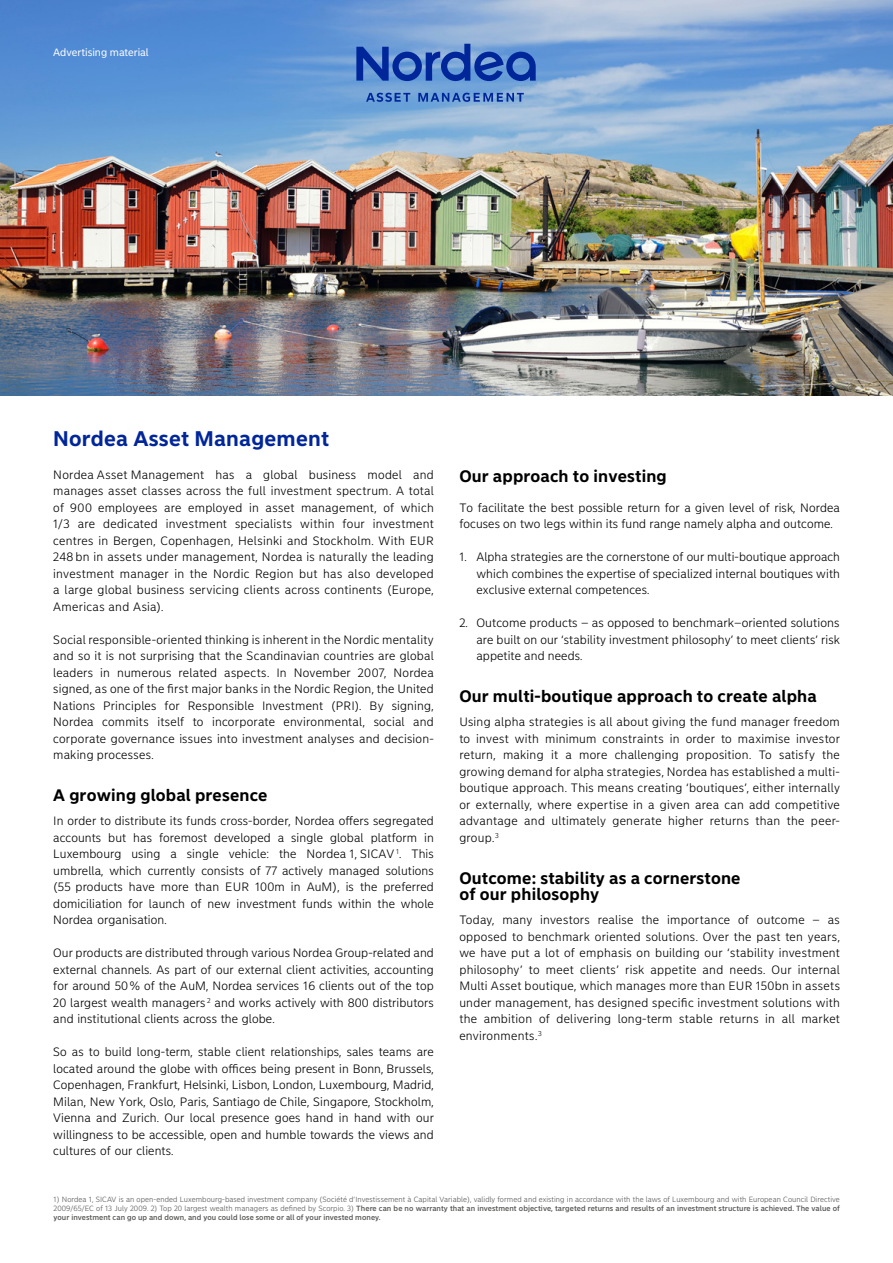
<style>
.page{position:relative;width:893px;height:1263px;background:#fff}
.page>*{position:absolute;margin:0;border:0;box-sizing:border-box;transform-origin:0 0}
.t1{font:700 21px "Nordea Sans Small";letter-spacing:.01em;color:#00269a}
.blue_Subhead{font:700 16.5px "Nordea Sans Small";letter-spacing:.01em;color:#000}
.copy{font:300 12px/16.5px "Nordea Sans Small";letter-spacing:.01em;color:#000;text-align:justify}
.BULLET{font:300 12px/16.5px "Nordea Sans Small";letter-spacing:.01em;color:#000;text-align:justify}
.t2{font:10.5px "Nordea Sans Small";color:#fff}
.t3{font:300 7.5px/9px "Nordea Sans Small";letter-spacing:.01em;color:#575756;text-align:justify}
.s1{font-weight:500}
</style>
<div class="page">
<img style="left:0;top:0;width:893px;height:395px">
<svg style="left:356px;top:44px;width:180px;height:37px;background:#3f6bbc"></svg>
<svg style="left:366px;top:93px;width:44px;height:9px"></svg>
<svg style="left:418px;top:93px;width:106px;height:9px"></svg>
<p class="t2" style="left:53px;top:46px;width:97px">Advertising material</p>
<p class="t1" style="left:53px;top:425px;width:277px">Nordea Asset Management</p>
<p class="copy" style="left:53px;top:466px;width:382px">Nordea Asset Management has a global business model and manages asset classes across the full investment spectrum. A total of 900 employees are employed in asset management, of which 1/3 are dedicated investment specialists within four investment centres in Bergen, Copenhagen, Helsinki and Stockholm. With EUR 248 bn in assets under management, Nordea is naturally the leading investment manager in the Nordic Region but has also developed a large global business servicing clients across continents (Europe, Americas and Asia).</p>
<p class="copy" style="left:53px;top:631px;width:382px">Social responsible-oriented thinking is inherent in the Nordic mentality and so it is not surprising that the Scandinavian countries are global leaders in numerous related aspects. In November 2007, Nordea signed, as one of the first major banks in the Nordic Region, the United Nations Principles for Responsible Investment (PRI). By signing, Nordea commits itself to incorporate environmental, social and corporate governance issues into investment analyses and decision&shy;making processes.</p>
<p class="blue_Subhead" style="left:53px;top:785px;width:216px">A growing global presence</p>
<p class="copy" style="left:53px;top:813px;width:382px">In order to distribute its funds cross-border, Nordea offers segregated accounts but has foremost developed a single global platform in Luxembourg using a single vehicle: the Nordea 1, SICAV <sup>1</sup>. This umbrella, which currently consists of 77 actively managed solutions (55 products have more than EUR 100m in AuM), is the preferred domiciliation for launch of new investment funds within the whole Nordea organisation.</p>
<p class="copy" style="left:53px;top:945px;width:382px">Our products are distributed through various Nordea Group-related and external channels. As part of our external client activities, accounting for around 50 % of the AuM, Nordea services 16 clients out of the top 20 largest wealth managers <sup>2</sup> and works actively with 800 distributors and institutional clients across the globe.</p>
<p class="copy" style="left:53px;top:1044px;width:382px">So as to build long-term, stable client relationships, sales teams are located around the globe with offices being present in Bonn, Brussels, Copenhagen, Frankfurt, Helsinki, Lisbon, London, Luxembourg, Madrid, Milan, New York, Oslo, Paris, Santiago de Chile, Singapore, Stockholm, Vienna and Zurich. Our local presence goes hand in hand with our willingness to be accessible, open and humble towards the views and cultures of our clients.</p>
<p class="blue_Subhead" style="left:459px;top:466px;width:209px">Our approach to investing</p>
<p class="copy" style="left:459px;top:499px;width:382px">To facilitate the best possible return for a given level of risk, Nordea focuses on two legs within its fund range namely alpha and outcome.</p>
<p class="BULLET" style="left:476px;top:549px;width:365px;text-indent:-17px">1. Alpha strategies are the cornerstone of our multi-boutique approach which combines the expertise of specialized internal boutiques with exclusive external competences.</p>
<p class="BULLET" style="left:476px;top:615px;width:365px;text-indent:-17px">2. Outcome products – as opposed to benchmark–oriented solutions are built on our ‘stability investment philosophy’ to meet clients’ risk appetite and needs.</p>
<p class="blue_Subhead" style="left:459px;top:686px;width:359px">Our multi-boutique approach to create alpha</p>
<p class="copy" style="left:459px;top:714px;width:382px">Using alpha strategies is all about giving the fund manager freedom to invest with minimum constraints in order to maximise investor return, making it a more challenging proposition. To satisfy the growing demand for alpha strategies, Nordea has established a multi&shy;boutique approach. This means creating ‘boutiques’, either internally or externally, where expertise in a given area can add competitive advantage and ultimately generate higher returns than the peer&shy;group.<sup>3</sup></p>
<p class="blue_Subhead" style="left:459px;top:868px;width:283px">Outcome: stability as a cornerstone</p>
<p class="blue_Subhead" style="left:459px;top:884px;width:141px">of our philosophy</p>
<p class="copy" style="left:459px;top:912px;width:382px">Today, many investors realise the importance of outcome – as opposed to benchmark oriented solutions. Over the past ten years, we have put a lot of emphasis on building our ‘stability investment philosophy’ to meet clients’ risk appetite and needs. Our internal Multi Asset boutique, which manages more than EUR 150bn in assets under management, has designed specific investment solutions with the ambition of delivering long-term stable returns in all market environments.<sup>3</sup></p>
<p class="t3" style="left:54px;top:1195px;width:788px">1) Nordea 1, SICAV is an open-ended Luxembourg-based investment company (Société d‘Investissement à Capital Variable), validly formed and existing in accordance with the laws of Luxembourg and with European Council Directive 2009/65/EC of 13 July 2009. 2) Top 20 largest wealth managers as defined by Scorpio. 3) <span class="s1">There can be no warranty that an investment objective, targeted returns and results of an investment structure is achieved. The value of your investment can go up and down, and you could lose some or all of your invested money.</span></p>
</div>
